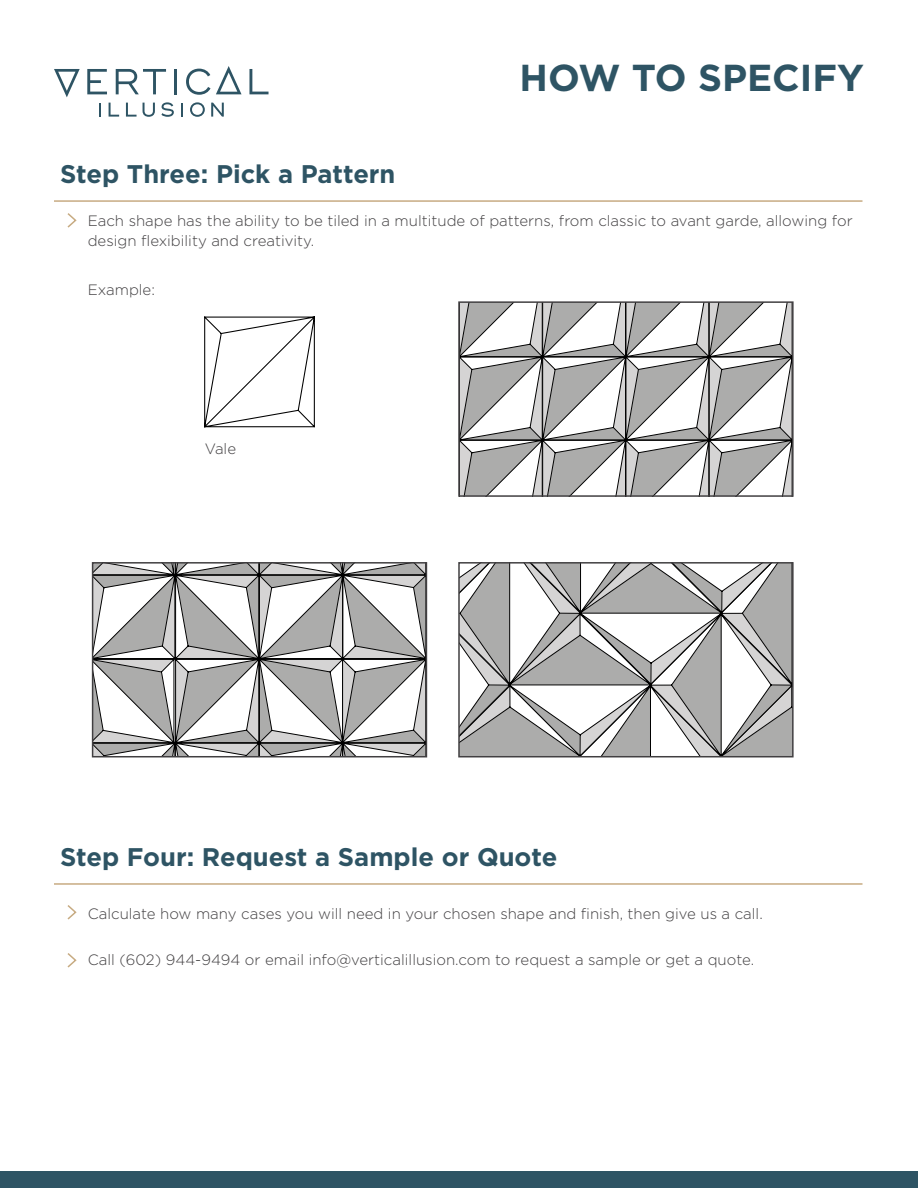
<style>
.page{position:relative;width:918px;height:1188px;background:#fff}
.page>*{position:absolute;margin:0;border:0;box-sizing:border-box;transform-origin:0 0}
.t1{font:700 37.5px "Gotham";color:#2e5464}
.t2{font:700 25.5px "Gotham";color:#2e5464}
.t3{font:300 15px/19.5px "Gotham";color:#413f41}
</style>
<div class="page">
<svg style="left:99px;top:103px;width:2px;height:14px"></svg>
<svg style="left:109px;top:103px;width:10px;height:14px"></svg>
<svg style="left:126px;top:103px;width:11px;height:14px"></svg>
<svg style="left:143px;top:103px;width:12px;height:14px"></svg>
<svg style="left:161px;top:102px;width:13px;height:15px"></svg>
<svg style="left:181px;top:103px;width:2px;height:14px"></svg>
<svg style="left:190px;top:102px;width:15px;height:15px"></svg>
<svg style="left:211px;top:103px;width:13px;height:14px"></svg>
<svg style="left:87px;top:69px;width:20px;height:25px"></svg>
<svg style="left:116px;top:69px;width:50px;height:25px"></svg>
<hr style="left:174px;top:69px;width:3px;height:25px;background:#2e5464">
<svg style="left:249px;top:69px;width:20px;height:25px"></svg>
<svg style="left:54px;top:69px;width:26px;height:28px"></svg>
<svg style="left:186px;top:66px;width:56px;height:29px"></svg>
<div style="left:0;top:1171px;width:918px;height:17px;background:#2e5464"></div>
<hr style="left:54px;top:200px;width:808px;height:2px;background:#c7ab82">
<svg style="left:67px;top:213px;width:10px;height:15px"></svg>
<hr style="left:54px;top:883px;width:808px;height:2px;background:#c7ab82">
<svg style="left:67px;top:905px;width:10px;height:15px"></svg>
<svg style="left:204px;top:316px;width:111px;height:112px"></svg>
<svg style="left:67px;top:953px;width:10px;height:15px"></svg>
<svg style="left:461px;top:304px;width:330px;height:190px"></svg>
<div style="left:458px;top:301px;width:336px;height:196px;border:2px solid #413f41"></div>
<svg style="left:95px;top:565px;width:329px;height:189px"></svg>
<div style="left:92px;top:562px;width:335px;height:195px;border:2px solid #413f41"></div>
<svg style="left:461px;top:565px;width:330px;height:189px"></svg>
<div style="left:458px;top:562px;width:336px;height:195px;border:2px solid #413f41"></div>
<p class="t1" style="left:520px;top:56px;width:346px">HOW TO SPECIFY</p>
<p class="t2" style="left:60px;top:159px;width:337px">Step Three: Pick a Pattern</p>
<p class="t3" style="left:88px;top:211px;width:766px">Each shape has the ability to be tiled in a multitude of patterns, from classic to avant garde, allowing for design flexibility and creativity.</p>
<p class="t3" style="left:88px;top:279px;width:69px">Example:</p>
<p class="t3" style="left:205px;top:438px;width:33px">Vale</p>
<p class="t2" style="left:60px;top:842px;width:499px">Step Four: Request a Sample or Quote</p>
<p class="t3" style="left:88px;top:904px;width:677px">Calculate how many cases you will need in your chosen shape and finish, then give us a call.</p>
<p class="t3" style="left:88px;top:950px;width:668px">Call (602) 944-9494 or email info@verticalillusion.com to request a sample or get a quote.</p>
</div>
